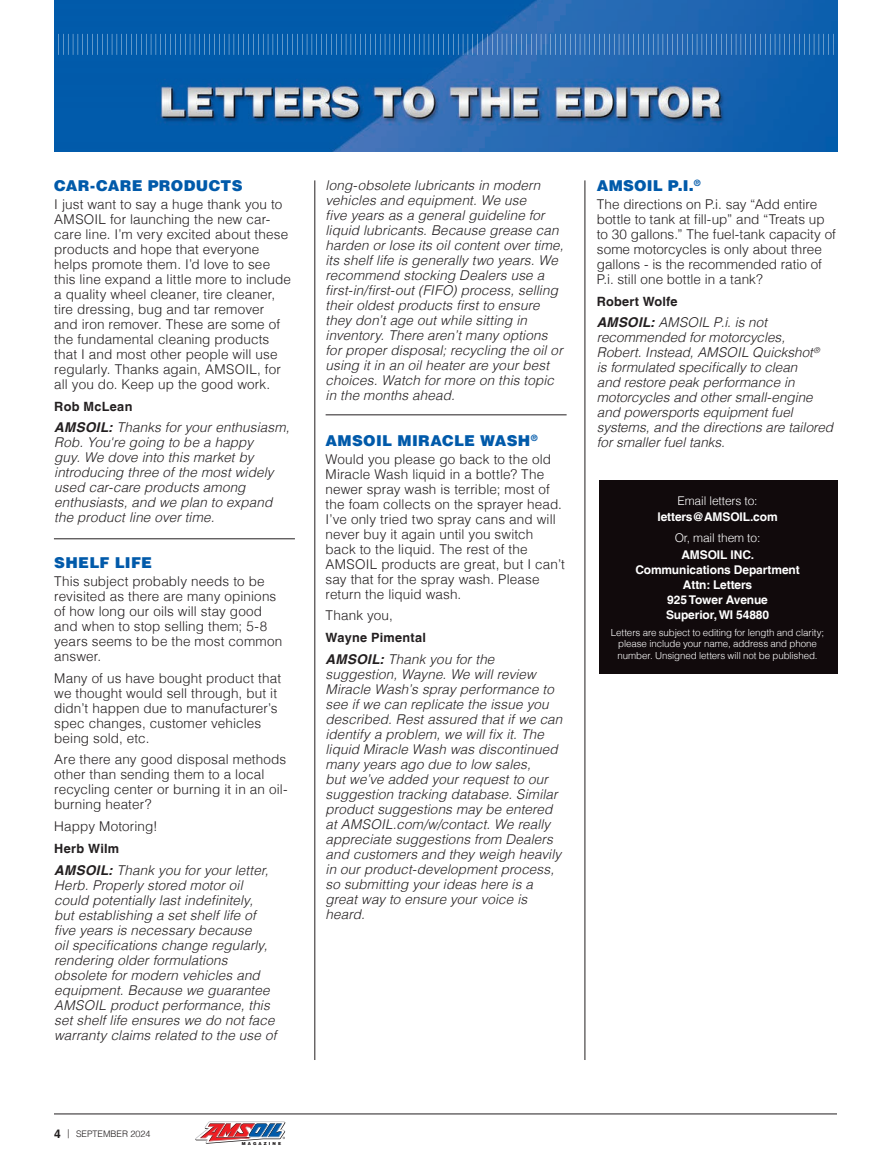
<style>
.page{position:relative;width:891px;height:1161px;background:#fff}
.page>*{position:absolute;margin:0;border:0;box-sizing:border-box;transform-origin:0 0}
.t1{font:900 15px "Helvetica LT";letter-spacing:.02em;color:#015aaa}
.t2{font:italic 300 13.5px/15px "Helvetica LT";letter-spacing:.01em;color:#231f20}
.t3{font:300 13.5px/15px "Helvetica LT";letter-spacing:.01em;color:#231f20}
.t4{font:700 12.75px "Helvetica LT";letter-spacing:.02em;color:#231f20}
.t5{font:700 12px/15px "Helvetica LT";letter-spacing:-.01em;color:#fff;text-align:center}
.t6{font:300 12px "Helvetica LT";letter-spacing:-.01em;color:#fff}
.t7{font:300 9.75px/11.2px "Helvetica LT";letter-spacing:-.01em;color:#fff;text-align:center}
.t8{font:300 9px "Helvetica LT";color:#231f20}
.t9{font:900 4.2px "Helvetica LT";letter-spacing:.5em;color:#231f20}
.s1{font-weight:700}
.s2{font-weight:700;font-size:12px}
</style>
<div class="page">
<hr style="left:54px;top:1114px;width:783px;height:1px;background:#231f20">
<svg style="left:195px;top:1121px;width:90px;height:23px"></svg>
<img style="left:55px;top:0;width:783px;height:152px">
<svg style="left:58px;top:34px;width:776px;height:21px;background:#226cb4"></svg>
<hr style="left:315px;top:180px;width:1px;height:880px;background:#231f20">
<hr style="left:585px;top:180px;width:1px;height:880px;background:#231f20">
<div style="left:599px;top:481px;width:239px;height:193px;background:#110a0c"></div>
<hr style="left:54px;top:539px;width:241px;height:1px;background:#231f20">
<hr style="left:326px;top:415px;width:241px;height:1px;background:#231f20">
<p class="t1" style="left:54px;top:176px;width:190px">CAR-CARE PRODUCTS</p>
<p class="t3" style="left:54px;top:196px;width:238px">I just want to say a huge thank you to AMSOIL for launching the new car&shy;care line. I’m very excited about these products and hope that everyone helps promote them. I’d love to see this line expand a little more to include a quality wheel cleaner, tire cleaner, tire dressing, bug and tar remover and iron remover. These are some of the fundamental cleaning products that I and most other people will use regularly. Thanks again, AMSOIL, for all you do. Keep up the good work.</p>
<p class="t4" style="left:54px;top:398px;width:80px">Rob McLean</p>
<p class="t2" style="left:54px;top:420px;width:237px"><span class="s1">AMSOIL:</span> Thanks for your enthusiasm,<br>Rob. You're going to be a happy<br>guy. We dove into this market by introducing three of the most widely used car-care products among enthusiasts, and we plan to expand the product line over time.</p>
<p class="t1" style="left:54px;top:553px;width:99px">SHELF LIFE</p>
<p class="t3" style="left:54px;top:573px;width:229px">This subject probably needs to be revisited as there are many opinions of how long our oils will stay good and when to stop selling them; 5-8 years seems to be the most common answer.</p>
<p class="t3" style="left:54px;top:670px;width:228px">Many of us have bought product that we thought would sell through, but it didn’t happen due to manufacturer’s spec changes, customer vehicles being sold, etc.</p>
<p class="t3" style="left:54px;top:752px;width:235px">Are there any good disposal methods other than sending them to a local recycling center or burning it in an oil&shy;burning heater?</p>
<p class="t3" style="left:54px;top:819px;width:105px">Happy Motoring!</p>
<p class="t4" style="left:54px;top:841px;width:66px">Herb Wilm</p>
<p class="t2" style="left:54px;top:862px;width:224px"><span class="s1">AMSOIL:</span> Thank you for your letter, Herb. Properly stored motor oil could potentially last indefinitely,<br>but establishing a set shelf life of five years is necessary because<br>oil specifications change regularly, rendering older formulations obsolete for modern vehicles and equipment. Because we guarantee AMSOIL product performance, this set shelf life ensures we do not face warranty claims related to the use of</p>
<p class="t8" style="left:54px;top:1128px;width:98px"><span class="s2">4</span> | SEPTEMBER 2024</p>
<p class="t9" style="left:242px;top:1141px;width:41px">MAGAZINE</p>
<p class="t2" style="left:326px;top:178px;width:239px">long-obsolete lubricants in modern vehicles and equipment. We use<br>five years as a general guideline for liquid lubricants. Because grease can harden or lose its oil content over time, its shelf life is generally two years. We recommend stocking Dealers use a first-in/first-out (FIFO) process, selling their oldest products first to ensure they don’t age out while sitting in inventory. There aren’t many options for proper disposal; recycling the oil or using it in an oil heater are your best choices. Watch for more on this topic in the months ahead.</p>
<p class="t1" style="left:326px;top:431px;width:214px">AMSOIL MIRACLE WASH<sup>®</sup></p>
<p class="t3" style="left:326px;top:451px;width:241px">Would you please go back to the old Miracle Wash liquid in a bottle? The newer spray wash is terrible; most of the foam collects on the sprayer head.<br>I’ve only tried two spray cans and will never buy it again until you switch back to the liquid. The rest of the AMSOIL products are great, but I can’t say that for the spray wash. Please return the liquid wash.</p>
<p class="t3" style="left:326px;top:608px;width:69px">Thank you,</p>
<p class="t4" style="left:326px;top:630px;width:102px">Wayne Pimental</p>
<p class="t2" style="left:326px;top:651px;width:238px"><span class="s1">AMSOIL:</span> Thank you for the suggestion, Wayne. We will review Miracle Wash’s spray performance to see if we can replicate the issue you described. Rest assured that if we can identify a problem, we will fix it. The liquid Miracle Wash was discontinued many years ago due to low sales,<br>but we’ve added your request to our suggestion tracking database. Similar product suggestions may be entered at AMSOIL.com/w/contact. We really appreciate suggestions from Dealers and customers and they weigh heavily in our product-development process, so submitting your ideas here is a great way to ensure your voice is heard.</p>
<p class="t1" style="left:597px;top:176px;width:105px">AMSOIL P.I.<sup>®</sup></p>
<p class="t3" style="left:597px;top:196px;width:241px">The directions on P.i. say “Add entire bottle to tank at fill-up” and “Treats up to 30 gallons.” The fuel-tank capacity of some motorcycles is only about three gallons - is the recommended ratio of P.i. still one bottle in a tank?</p>
<p class="t4" style="left:597px;top:293px;width:82px">Robert Wolfe</p>
<p class="t2" style="left:597px;top:315px;width:238px"><span class="s1">AMSOIL:</span> AMSOIL P.i. is not recommended for motorcycles,<br>Robert. Instead, AMSOIL Quickshot<sup>®<br></sup>is formulated specifically to clean<br>and restore peak performance in motorcycles and other small-engine and powersports equipment fuel systems, and the directions are tailored for smaller fuel tanks.</p>
<p class="t6" style="left:678px;top:493px;width:82px">Email letters to:</p>
<p class="t5" style="left:658px;top:510px;width:122px">letters@AMSOIL.com</p>
<p class="t6" style="left:675px;top:531px;width:87px">Or, mail them to:</p>
<p class="t5" style="left:635px;top:547px;width:166px">AMSOIL INC.<br>Communications Department<br>Attn: Letters<br>925 Tower Avenue<br>Superior, WI 54880</p>
<p class="t7" style="left:611px;top:627px;width:215px">Letters are subject to editing for length and clarity; please include your name, address and phone number. Unsigned letters will not be published.</p>
</div>
